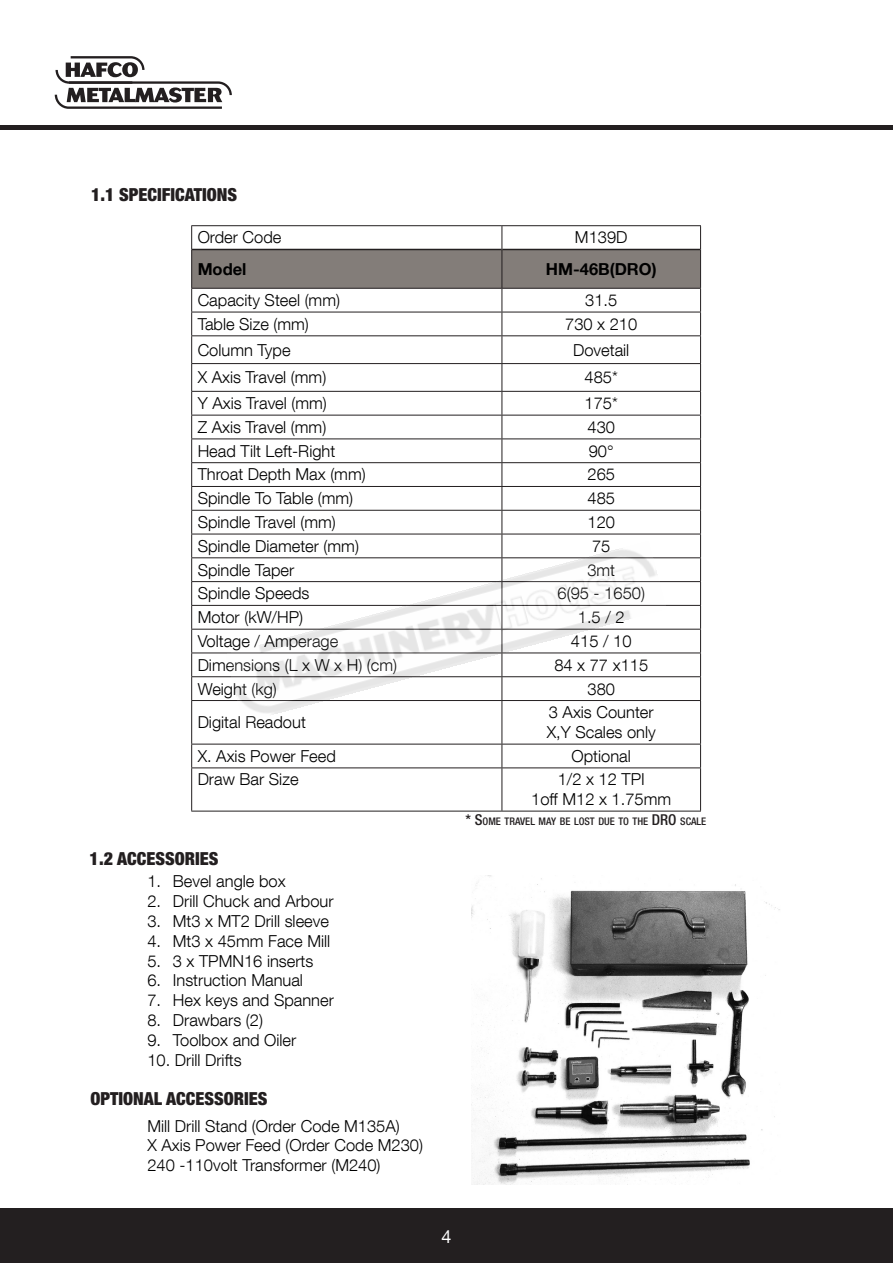
<style>
.page{position:relative;width:893px;height:1263px;background:#fff}
.page>*{position:absolute;margin:0;border:0;box-sizing:border-box;transform-origin:0 0}
.t1{font:900 condensed 18px "Helvetica Neue LT Std";color:#231f20}
.t2{font:18px "Helvetica Neue LT Std";color:#fff}
.t3{font:300 16.5px/19.8px "Helvetica Neue LT Com";color:#000}
.t4{font:700 16.5px "Helvetica Neue LT Com";color:#000}
.t5{font:500 condensed 10.5px "Helvetica Neue LT Std";color:#231f20}
.s1{font-size:15px}
</style>
<div class="page">
<div style="left:0;top:1208px;width:893px;height:55px;background:#231f20"></div>
<hr style="left:0;top:126px;width:893px;height:4px;background:#231f20">
<svg style="left:55px;top:56px;width:177px;height:53px"></svg>
<hr style="left:191px;top:225px;width:311px;height:1px;background:#231f20">
<hr style="left:191px;top:701px;width:1px;height:43px;background:#231f20">
<hr style="left:191px;top:768px;width:1px;height:43px;background:#231f20">
<hr style="left:191px;top:811px;width:311px;height:1px;background:#231f20">
<hr style="left:502px;top:225px;width:199px;height:1px;background:#231f20">
<hr style="left:502px;top:701px;width:1px;height:43px;background:#231f20">
<hr style="left:700px;top:701px;width:1px;height:43px;background:#231f20">
<svg style="left:502px;top:745px;width:1px;height:22px"></svg>
<hr style="left:502px;top:768px;width:1px;height:43px;background:#231f20">
<hr style="left:700px;top:768px;width:1px;height:43px;background:#231f20">
<hr style="left:502px;top:811px;width:199px;height:1px;background:#231f20">
<svg style="left:191px;top:226px;width:510px;height:474px"></svg>
<hr style="left:191px;top:700px;width:311px;height:1px;background:#231f20">
<hr style="left:502px;top:700px;width:199px;height:1px;background:#231f20">
<hr style="left:191px;top:744px;width:311px;height:1px;background:#231f20">
<svg style="left:191px;top:744px;width:1px;height:23px"></svg>
<hr style="left:502px;top:744px;width:199px;height:1px;background:#231f20">
<svg style="left:700px;top:744px;width:1px;height:23px"></svg>
<hr style="left:191px;top:767px;width:311px;height:1px;background:#231f20">
<hr style="left:502px;top:767px;width:199px;height:1px;background:#231f20">
<img style="left:472px;top:875px;width:308px;height:310px">
<img style="left:226px;top:541px;width:441px;height:180px">
<p class="t1" style="left:91px;top:183px;width:148px">1.1 SPECIFICATIONS</p>
<p class="t3" style="left:198px;top:227px;width:85px">Order Code</p>
<p class="t3" style="left:575px;top:227px;width:54px">M139D</p>
<p class="t4" style="left:198px;top:258px;width:50px">Model</p>
<p class="t4" style="left:546px;top:258px;width:112px">HM-46B(DRO)</p>
<p class="t3" style="left:198px;top:290px;width:144px">Capacity Steel (mm)</p>
<p class="t3" style="left:585px;top:290px;width:34px">31.5</p>
<p class="t3" style="left:198px;top:314px;width:113px">Table Size (mm)</p>
<p class="t3" style="left:565px;top:314px;width:74px">730 x 210</p>
<p class="t3" style="left:198px;top:339px;width:94px">Column Type</p>
<p class="t3" style="left:573px;top:339px;width:58px">Dovetail</p>
<p class="t3" style="left:198px;top:367px;width:130px">X Axis Travel (mm)</p>
<p class="t3" style="left:585px;top:367px;width:35px">485*</p>
<p class="t3" style="left:198px;top:393px;width:131px">Y Axis Travel (mm)</p>
<p class="t3" style="left:585px;top:393px;width:35px">175*</p>
<p class="t3" style="left:198px;top:417px;width:130px">Z Axis Travel (mm)</p>
<p class="t3" style="left:587px;top:417px;width:29px">430</p>
<p class="t3" style="left:198px;top:441px;width:139px">Head Tilt Left-Right</p>
<p class="t3" style="left:589px;top:441px;width:26px">90°</p>
<p class="t3" style="left:198px;top:464px;width:170px">Throat Depth Max (mm)</p>
<p class="t3" style="left:587px;top:464px;width:29px">265</p>
<p class="t3" style="left:198px;top:488px;width:157px">Spindle To Table (mm)</p>
<p class="t3" style="left:587px;top:488px;width:29px">485</p>
<p class="t3" style="left:198px;top:512px;width:140px">Spindle Travel (mm)</p>
<p class="t3" style="left:587px;top:512px;width:29px">120</p>
<p class="t3" style="left:198px;top:536px;width:163px">Spindle Diameter (mm)</p>
<p class="t3" style="left:592px;top:536px;width:20px">75</p>
<p class="t3" style="left:198px;top:559px;width:98px">Spindle Taper</p>
<p class="t3" style="left:587px;top:559px;width:29px">3mt</p>
<p class="t3" style="left:198px;top:583px;width:113px">Spindle Speeds</p>
<p class="t3" style="left:557px;top:583px;width:89px">6(95 - 1650)</p>
<p class="t3" style="left:198px;top:607px;width:107px">Motor (kW/HP)</p>
<p class="t3" style="left:578px;top:607px;width:48px">1.5 / 2</p>
<p class="t3" style="left:198px;top:631px;width:142px">Voltage / Amperage</p>
<p class="t3" style="left:571px;top:631px;width:62px">415 / 10</p>
<p class="t3" style="left:198px;top:655px;width:201px">Dimensions (L x W x H) (cm)</p>
<p class="t3" style="left:554px;top:655px;width:95px">84 x 77 x115</p>
<p class="t3" style="left:198px;top:678px;width:81px">Weight (kg)</p>
<p class="t3" style="left:587px;top:678px;width:29px">380</p>
<p class="t3" style="left:198px;top:712px;width:110px">Digital Readout</p>
<p class="t3" style="left:547px;top:702px;width:111px">3 Axis Counter<br>X,Y Scales only</p>
<p class="t3" style="left:198px;top:746px;width:140px">X. Axis Power Feed</p>
<p class="t3" style="left:572px;top:746px;width:61px">Optional</p>
<p class="t3" style="left:198px;top:769px;width:102px">Draw Bar Size</p>
<p class="t3" style="left:531px;top:769px;width:141px;text-align:center">1/2 x 12 TPI<br>1off M12 x 1.75mm</p>
<p class="t1" style="left:90px;top:847px;width:130px">1.2 ACCESSORIES</p>
<p class="t3" style="left:147px;top:871px;width:140px">1. Bevel angle box</p>
<p class="t3" style="left:147px;top:891px;width:188px">2. Drill Chuck and Arbour</p>
<p class="t3" style="left:147px;top:911px;width:183px">3. Mt3 x MT2 Drill sleeve</p>
<p class="t3" style="left:147px;top:931px;width:184px">4. Mt3 x 45mm Face Mill</p>
<p class="t3" style="left:147px;top:950px;width:168px">5. 3 x TPMN16 inserts</p>
<p class="t3" style="left:147px;top:970px;width:157px">6. Instruction Manual</p>
<p class="t3" style="left:147px;top:990px;width:188px">7. Hex keys and Spanner</p>
<p class="t3" style="left:147px;top:1010px;width:117px">8. Drawbars (2)</p>
<p class="t3" style="left:147px;top:1030px;width:150px">9. Toolbox and Oiler</p>
<p class="t3" style="left:147px;top:1049px;width:96px">10. Drill Drifts</p>
<p class="t1" style="left:90px;top:1088px;width:179px">OPTIONAL ACCESSORIES</p>
<p class="t3" style="left:147px;top:1115px;width:277px">Mill Drill Stand (Order Code M135A)<br>X Axis Power Feed (Order Code M230)<br>240 -110volt Transformer (M240)</p>
<p class="t5" style="left:466px;top:815px;width:196px"><span class="s1">* S</span>OME TRAVEL MAY BE LOST DUE TO THE <span class="s1">DRO</span></p>
<p class="t5" style="left:680px;top:815px;width:28px">SCALE</p>
<p class="t2" style="left:441px;top:1225px;width:12px">4</p>
</div>
